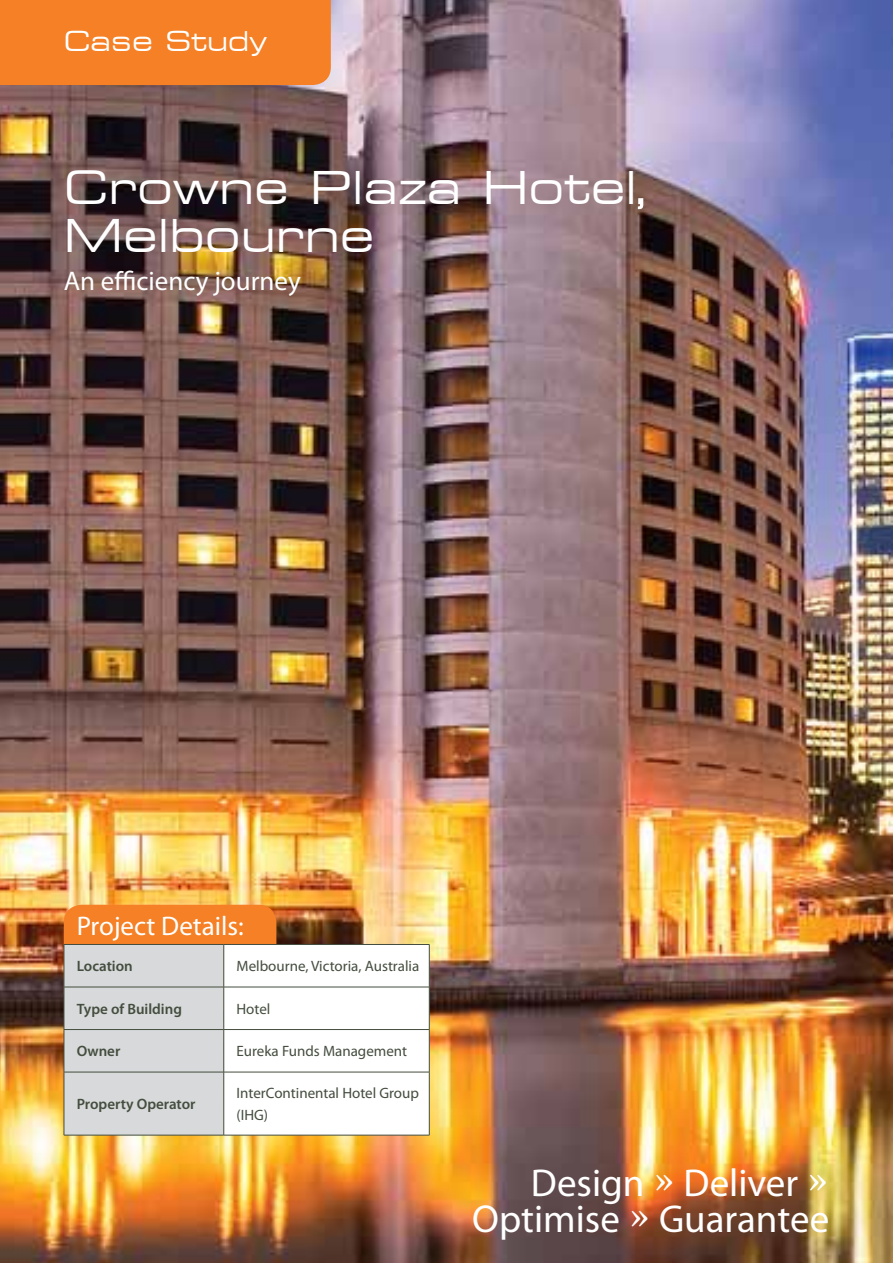
<style>
.page{position:relative;width:893px;height:1263px;background:#fff}
.page>*{position:absolute;margin:0;border:0;box-sizing:border-box;transform-origin:0 0}
.t1{font:expanded 45px/48px "Square 721 BT";color:#fff}
.t2{font:39px/36px "Myriad Pro";color:#fff;text-align:right}
.t3{font:27px "Myriad Pro";color:#fff}
.t4{font:expanded 27px "Square 721 BT";color:#fff}
.t5{font:15px/22.5px "Myriad Pro";color:#444d3e}
.t6{font:600 15px "Myriad Pro";color:#444d3e}
.s1{font-family:"Georgia"}
</style>
<div class="page">
<img style="left:0;top:0;width:892px;height:1263px">
<div style="left:64px;top:905px;width:212px;height:106px;background:#f58025;border-radius:18px"></div>
<svg style="left:65px;top:945px;width:364px;height:190px"></svg>
<hr style="left:64px;top:944px;width:160px;height:1px;background:#444d3e">
<hr style="left:64px;top:945px;width:1px;height:42px;background:#444d3e">
<hr style="left:224px;top:944px;width:205px;height:1px;background:#444d3e">
<hr style="left:224px;top:945px;width:1px;height:42px;background:#444d3e">
<hr style="left:429px;top:945px;width:1px;height:42px;background:#444d3e">
<hr style="left:64px;top:987px;width:160px;height:1px;background:#444d3e">
<hr style="left:64px;top:987px;width:1px;height:42px;background:#444d3e">
<hr style="left:224px;top:987px;width:205px;height:1px;background:#444d3e">
<hr style="left:224px;top:987px;width:1px;height:42px;background:#444d3e">
<hr style="left:429px;top:987px;width:1px;height:42px;background:#444d3e">
<hr style="left:64px;top:1029px;width:160px;height:1px;background:#444d3e">
<hr style="left:64px;top:1030px;width:1px;height:42px;background:#444d3e">
<hr style="left:224px;top:1029px;width:205px;height:1px;background:#444d3e">
<hr style="left:224px;top:1030px;width:1px;height:42px;background:#444d3e">
<hr style="left:429px;top:1030px;width:1px;height:42px;background:#444d3e">
<hr style="left:64px;top:1072px;width:160px;height:1px;background:#444d3e">
<hr style="left:64px;top:1072px;width:1px;height:63px;background:#444d3e">
<hr style="left:224px;top:1072px;width:205px;height:1px;background:#444d3e">
<hr style="left:224px;top:1072px;width:1px;height:63px;background:#444d3e">
<hr style="left:429px;top:1072px;width:1px;height:63px;background:#444d3e">
<hr style="left:64px;top:1135px;width:160px;height:1px;background:#444d3e">
<hr style="left:224px;top:1135px;width:205px;height:1px;background:#444d3e">
<div style="left:0;top:0;width:331px;height:85px;background:#f58025"></div>
<svg style="left:638px;top:198px;width:5px;height:11px"></svg>
<h3 class="t4" style="left:64px;top:25px;width:205px">Case Study</h3>
<h1 class="t1" style="left:64px;top:164px;width:575px">Crowne Plaza Hotel<br>Melbourne</h1>
<h3 class="t3" style="left:64px;top:265px;width:239px">An efficiency journey</h3>
<h3 class="t3" style="left:77px;top:910px;width:169px">Project Details:</h3>
<p class="t6" style="left:77px;top:957px;width:58px">Location</p>
<p class="t5" style="left:237px;top:955px;width:184px">Melbourne, Victoria, Australia</p>
<p class="t6" style="left:77px;top:999px;width:107px">Type of Building</p>
<p class="t5" style="left:237px;top:997px;width:35px">Hotel</p>
<p class="t6" style="left:77px;top:1042px;width:45px">Owner</p>
<p class="t5" style="left:237px;top:1040px;width:172px">Eureka Funds Management</p>
<p class="t6" style="left:77px;top:1095px;width:120px">Property Operator</p>
<p class="t5" style="left:237px;top:1081px;width:184px">InterContinental Hotel Group (IHG)</p>
<h2 class="t2" style="left:472px;top:1165px;width:359px">Design <span class="s1">»</span> Deliver <span class="s1">»<br></span>Optimise <span class="s1">»</span> Guarantee</h2>
</div>
